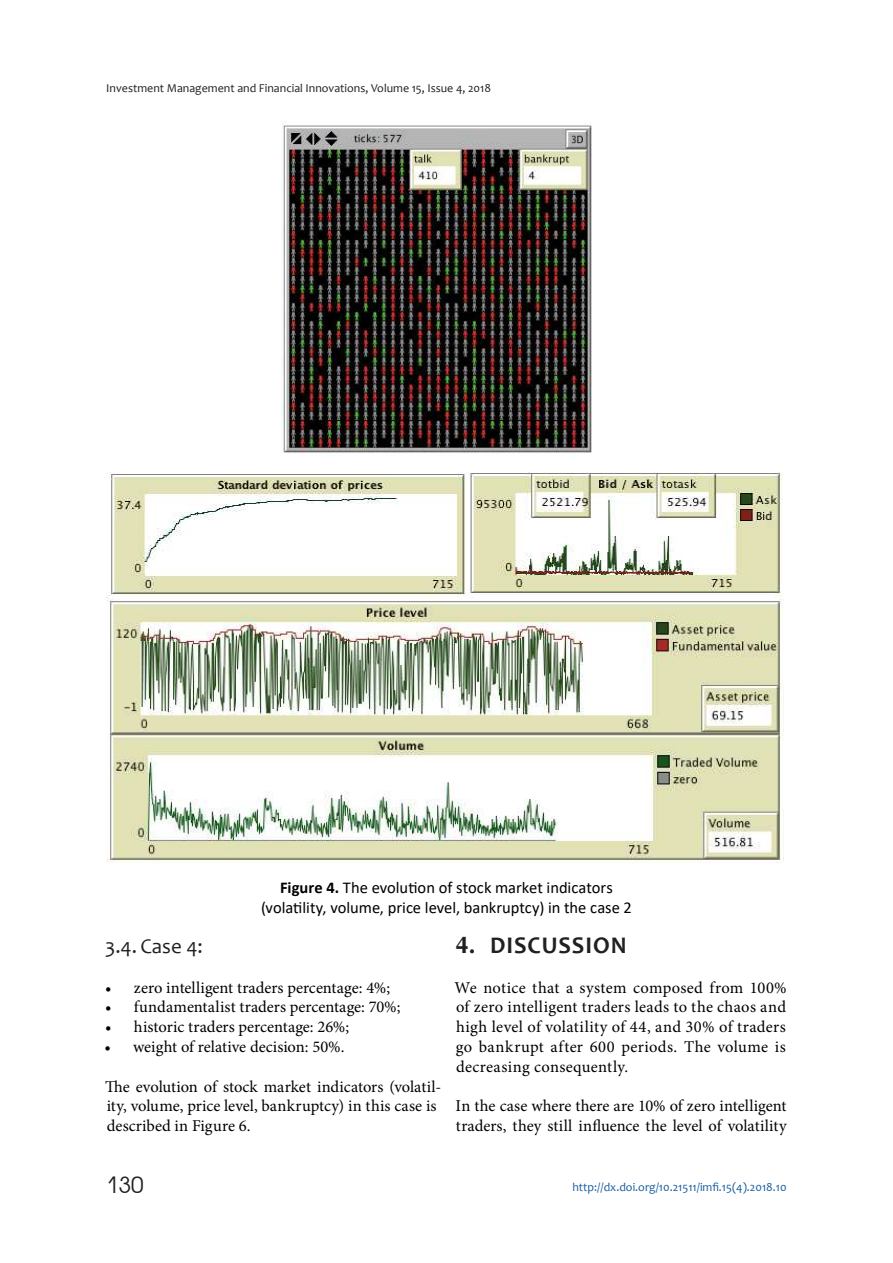
<style>
.page{position:relative;width:893px;height:1263px;background:#fff}
.page>*{position:absolute;margin:0;border:0;box-sizing:border-box;transform-origin:0 0}
.t1{font:700 24px "Candara";letter-spacing:.04em;color:#231f20}
.t2{font:22.5px "Avant Garde Gothic C";color:#231f20}
.t3{font:21px "Candara";color:#231f20}
.t4{font:16.5px/19.8px "Minion Pro";letter-spacing:.005em;color:#000}
.t5{font:16.5px/19.8px "Calibri";color:#000;text-align:center}
.t6{font:12px "Candara";color:#231f20}
.t7{font:12px "Candara";color:#175d9e}
.s1{font-weight:700}
.s2{font-family:"AG Opus"}
</style>
<div class="page">
<img style="left:281px;top:121px;width:311px;height:332px">
<img style="left:106px;top:473px;width:678px;height:390px">
<p class="t6" style="left:106px;top:83px;width:386px">Investment Management and Financial Innovations, Volume 15, Issue 4, 2018</p>
<p class="t5" style="left:261px;top:878px;width:372px"><span class="s1">Figure 4.</span> The evolution of stock market indicators (volatility, volume, price level, bankruptcy) in the case 2</p>
<p class="t3" style="left:105px;top:933px;width:99px">3.4. Case 4:</p>
<p class="t4" style="left:105px;top:979px;width:286px">• zero intelligent traders percentage: 4%;</p>
<p class="t4" style="left:105px;top:999px;width:297px">• fundamentalist traders percentage: 70%;</p>
<p class="t4" style="left:105px;top:1018px;width:245px">• historic traders percentage: 26%;</p>
<p class="t4" style="left:105px;top:1038px;width:242px">• weight of relative decision: 50%.</p>
<p class="t4" style="left:105px;top:1078px;width:338px">The evolution of stock market indicators (volatil&shy;ity, volume, price level, bankruptcy) in this case is described in Figure 6.</p>
<h1 class="t1" style="left:456px;top:936px;width:173px"><span class="s2">4.</span> DISCUSSION</h1>
<p class="t4" style="left:455px;top:979px;width:334px;text-align:justify">We notice that a system composed from 100% of zero intelligent traders leads to the chaos and high level of volatility of 44, and 30% of traders go bankrupt after 600 periods. The volume is decreasing consequently.</p>
<p class="t4" style="left:456px;top:1098px;width:332px">In the case where there are 10% of zero intelligent traders, they still influence the level of volatility</p>
<h2 class="t2" style="left:106px;top:1172px;width:39px">130</h2>
<p class="t7" style="left:572px;top:1179px;width:216px">http://dx.doi.org/10.21511/imfi.15(4).2018.10</p>
</div>
